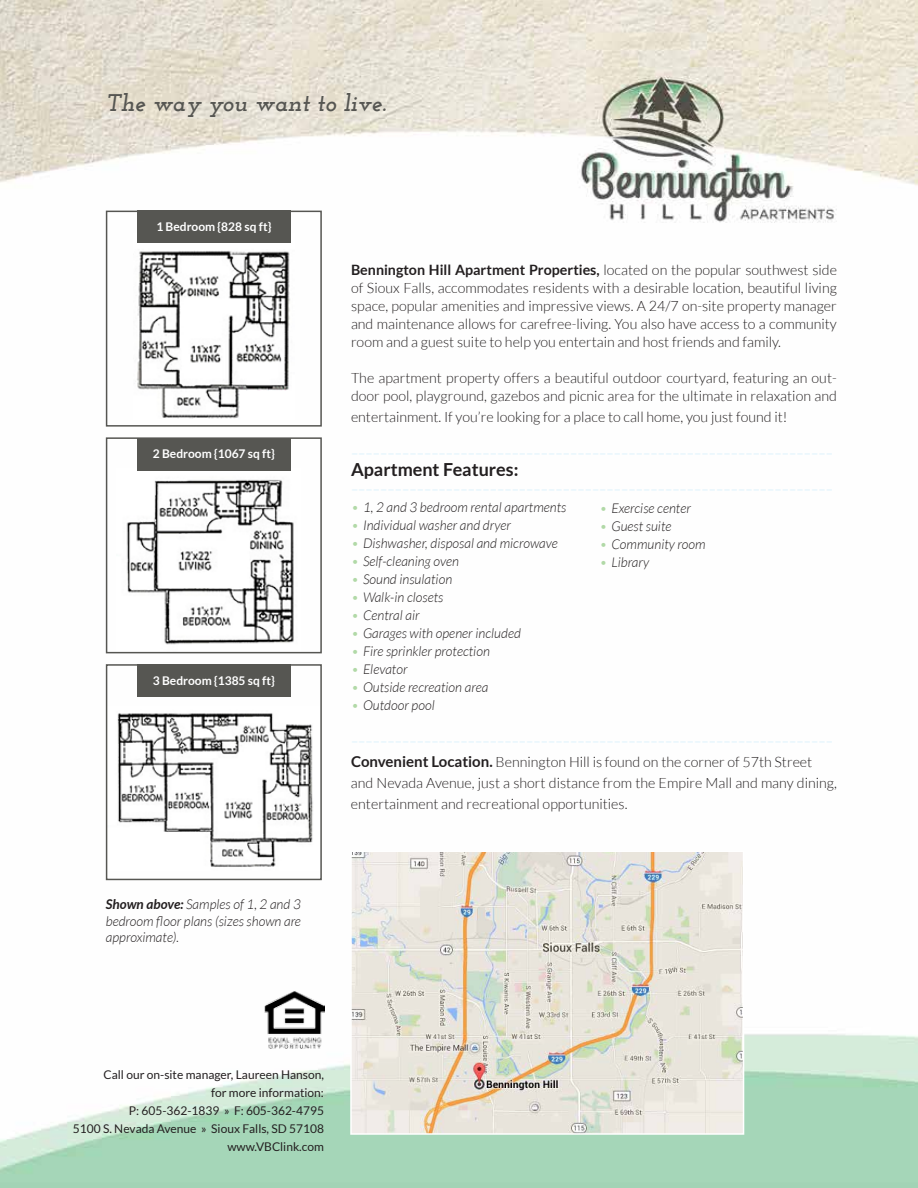
<style>
.page{position:relative;width:918px;height:1188px;background:#fff}
.page>*{position:absolute;margin:0;border:0;box-sizing:border-box;transform-origin:0 0}
.t1{font:italic 700 24px "Josefin Slab";color:#565652}
.t2{font:700 18px "Lato";color:#231f20}
.t3{font:300 14.25px/18px "Lato";color:#231f20}
.t4{font:italic 300 13.5px/16.2px "Lato";color:#231f20;text-align:justify}
.t5{font:12px/18px "Lato";color:#231f20;text-align:right}
.t6{font:700 12px "Lato";color:#fff}
.s1{font-weight:700}
.s2{color:#b1d9a7}
.s3{font-weight:700;font-size:15px}
</style>
<div class="page">
<img style="left:0;top:0;width:918px;height:1188px">
<img style="left:133px;top:234px;width:161px;height:185px">
<div style="left:106px;top:211px;width:216px;height:216px;border:2px solid #565652"></div>
<div style="left:137px;top:211px;width:154px;height:32px;background:#565652"></div>
<img style="left:116px;top:468px;width:184px;height:182px">
<div style="left:106px;top:437px;width:216px;height:216px;border:2px solid #565652"></div>
<div style="left:137px;top:438px;width:154px;height:32px;background:#565652"></div>
<img style="left:109px;top:706px;width:210px;height:164px">
<div style="left:106px;top:664px;width:216px;height:216px;border:2px solid #565652"></div>
<div style="left:137px;top:664px;width:154px;height:33px;background:#565652"></div>
<img style="left:265px;top:990px;width:59px;height:59px">
<img style="left:353px;top:853px;width:388px;height:279px">
<div style="left:350px;top:850px;width:394px;height:285px;border:2px solid #fff"></div>
<h1 class="t1" style="left:106px;top:89px;width:282px">The way you want to live.</h1>
<p class="t6" style="left:156px;top:220px;width:116px">1 Bedroom {828 sq ft}</p>
<p class="t6" style="left:153px;top:447px;width:123px">2 Bedroom {1067 sq ft}</p>
<p class="t6" style="left:153px;top:673px;width:123px">3 Bedroom {1385 sq ft}</p>
<p class="t4" style="left:106px;top:897px;width:197px"><span class="s1">Shown above:</span> Samples of 1, 2 and 3 bedroom floor plans (sizes shown are approximate).</p>
<p class="t3" style="left:351px;top:261px;width:487px;text-align:justify"><span class="s1">Bennington Hill Apartment Properties,</span> located on the popular southwest side of Sioux Falls, accommodates residents with a desirable location, beautiful living space, popular amenities and impressive views. A 24/7 on-site property manager and maintenance allows for carefree-living. You also have access to a community room and a guest suite to help you entertain and host friends and family.</p>
<p class="t3" style="left:351px;top:369px;width:487px">The apartment property offers a beautiful outdoor courtyard, featuring an out&shy;door pool, playground, gazebos and picnic area for the ultimate in relaxation and</p>
<p class="t3" style="left:351px;top:408px;width:438px">entertainment. If you’re looking for a place to call home, you just found it!</p>
<p class="t2" style="left:351px;top:459px;width:169px">Apartment Features:</p>
<p class="t4" style="left:351px;top:500px;width:217px"><span class="s2">•</span> 1, 2 and 3 bedroom rental apartments</p>
<p class="t4" style="left:351px;top:518px;width:161px"><span class="s2">•</span> Individual washer and dryer</p>
<p class="t4" style="left:351px;top:536px;width:208px"><span class="s2">•</span> Dishwasher, disposal and microwave</p>
<p class="t4" style="left:351px;top:554px;width:110px"><span class="s2">•</span> Self-cleaning oven</p>
<p class="t4" style="left:351px;top:572px;width:103px"><span class="s2">•</span> Sound insulation</p>
<p class="t4" style="left:351px;top:590px;width:94px"><span class="s2">•</span> Walk-in closets</p>
<p class="t4" style="left:351px;top:608px;width:70px"><span class="s2">•</span> Central air</p>
<p class="t4" style="left:351px;top:626px;width:171px"><span class="s2">•</span> Garages with opener included</p>
<p class="t4" style="left:351px;top:643px;width:140px"><span class="s2">•</span> Fire sprinkler protection</p>
<p class="t4" style="left:351px;top:661px;width:58px"><span class="s2">•</span> Elevator</p>
<p class="t4" style="left:351px;top:679px;width:139px"><span class="s2">•</span> Outside recreation area</p>
<p class="t4" style="left:351px;top:697px;width:85px"><span class="s2">•</span> Outdoor pool</p>
<p class="t4" style="left:599px;top:501px;width:93px"><span class="s2">•</span> Exercise center</p>
<p class="t4" style="left:599px;top:519px;width:74px"><span class="s2">•</span> Guest suite</p>
<p class="t4" style="left:599px;top:537px;width:108px"><span class="s2">•</span> Community room</p>
<p class="t4" style="left:599px;top:555px;width:51px"><span class="s2">•</span> Library</p>
<p class="t3" style="left:351px;top:751px;width:487px;line-height:21px"><span class="s3">Convenient Location.</span> Bennington Hill is found on the corner of 57th Street and Nevada Avenue, just a short distance from the Empire Mall and many dining, entertainment and recreational opportunities.</p>
<p class="t5" style="left:73px;top:1065px;width:253px">Call our on-site manager, Laureen Hanson,<br>for more information:<br>P: 605-362-1839 » F: 605-362-4795<br>5100 S. Nevada Avenue » Sioux Falls, SD 57108 www.VBClink.com</p>
</div>
